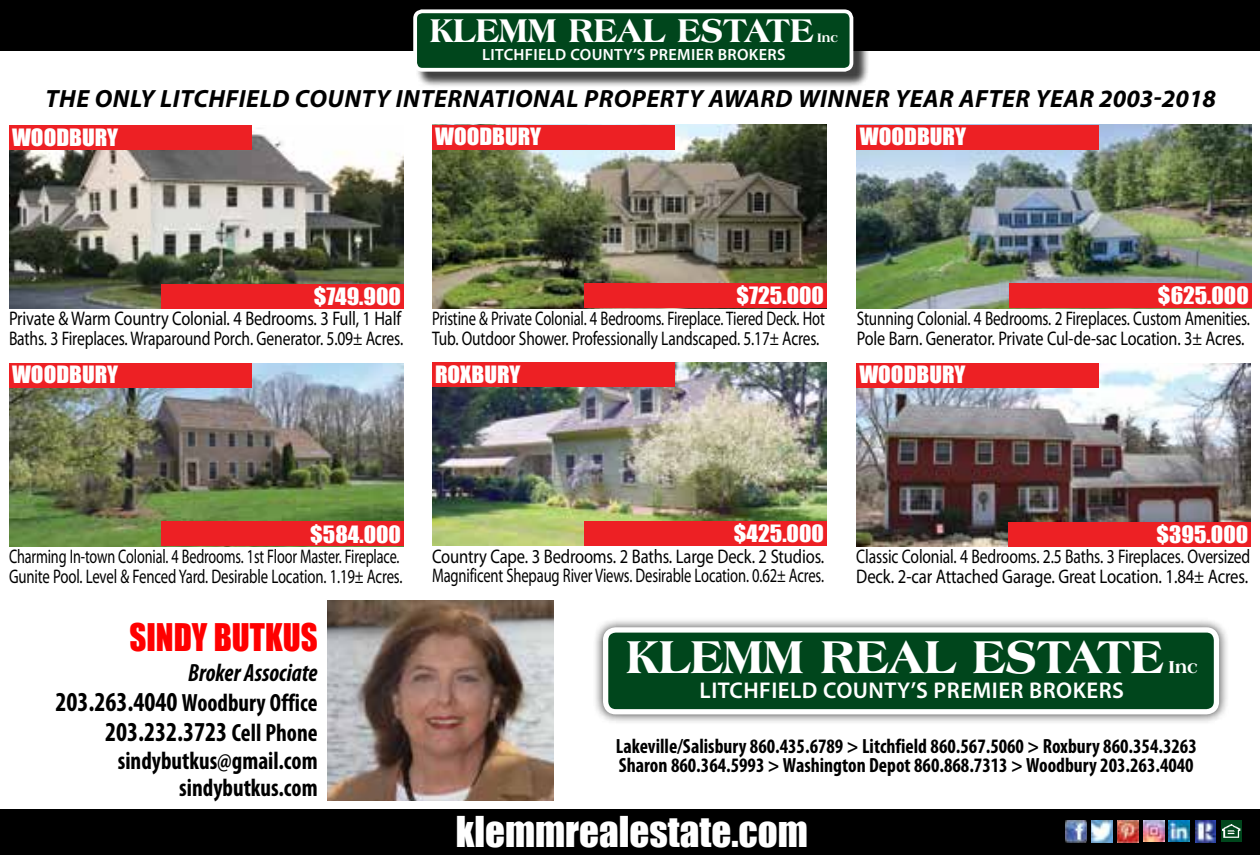
<style>
.page{position:relative;width:1260px;height:855px;background:#fff}
.page>*{position:absolute;margin:0;border:0;box-sizing:border-box;transform-origin:0 0}
.t1{font:800 48.75px "Americana BT";color:#fff;scale:.95 1}
.t2{font:39px "Impact";color:#fff}
.t3{font:800 35px "Americana BT";color:#fff;scale:.95 1}
.t4{font:35px "Impact";color:#f00;scale:.94 1}
.t5{font:700 condensed 27.5px "Myriad Pro";color:#000;scale:.94 1}
.t6{font:italic 700 25px "Myriad Pro";letter-spacing:.02em;color:#000}
.t7{font:italic 700 condensed 25px/30px "Myriad Pro";color:#000;text-align:right;scale:.94 1}
.t8{font:700 condensed 25px/27.5px "Myriad Pro";color:#000;text-align:right;scale:.94 1}
.t9{font:600 22.75px "Myriad Pro";letter-spacing:.02em;color:#fff}
.t10{font:22px "Impact";color:#fff;scale:1.06 1}
.t11{font:700 condensed 20.5px/18.5px "Myriad Pro";color:#000;scale:.96 1}
.t12{font:19.75px/19.8px "Myriad Pro";letter-spacing:-.01em;color:#000;scale:.72 1}
.t13{font:19.75px/19.8px "Myriad Pro";letter-spacing:-.01em;color:#000;scale:.74 1}
.t14{font:19.75px/19.8px "Myriad Pro";letter-spacing:-.01em;color:#000;scale:.77 1}
.t15{font:19.75px/19.8px "Myriad Pro";letter-spacing:-.01em;color:#000;scale:.84 1}
.t16{font:19.75px/19.8px "Myriad Pro";letter-spacing:-.01em;color:#000;scale:.79 1}
.t17{font:19.75px/19.8px "Myriad Pro";letter-spacing:-.01em;color:#000;scale:.83 1}
.t18{font:800 18.25px "Americana BT";color:#fff}
.t19{font:600 16.25px "Myriad Pro";letter-spacing:.02em;color:#fff}
.t20{font:800 13px "Americana BT";color:#fff}
.s1{font-style:normal;font-size:27.5px}
.s2{font-style:normal}
.s3{font-size:25px}
</style>
<div class="page">
<div style="left:0;top:0;width:1260px;height:51px;background:#000"></div>
<div style="left:416px;top:12px;width:453px;height:76px;background:#000;opacity:.75"></div>
<div style="left:415px;top:11px;width:436px;height:59px;background:#00461c;border-radius:7px"></div>
<div style="left:413px;top:9px;width:440px;height:63px;border:4px solid #fff;border-radius:7px"></div>
<div style="left:0;top:810px;width:1260px;height:45px;background:#000"></div>
<img style="left:1065px;top:821px;width:22px;height:21px">
<img style="left:1091px;top:821px;width:21px;height:21px">
<img style="left:1169px;top:821px;width:21px;height:21px">
<img style="left:1117px;top:821px;width:21px;height:21px">
<img style="left:1195px;top:821px;width:21px;height:21px">
<img style="left:1143px;top:821px;width:22px;height:21px">
<div style="left:1221px;top:821px;width:21px;height:21px;background:#00461c"></div>
<img style="left:1223px;top:824px;width:17px;height:14px">
<img style="left:9px;top:125px;width:394px;height:184px">
<img style="left:432px;top:125px;width:394px;height:183px">
<img style="left:857px;top:125px;width:394px;height:183px">
<img style="left:9px;top:363px;width:394px;height:183px">
<img style="left:432px;top:363px;width:394px;height:183px">
<img style="left:857px;top:363px;width:394px;height:183px">
<div style="left:9px;top:125px;width:242px;height:25px;background:#ed2024"></div>
<div style="left:432px;top:125px;width:242px;height:25px;background:#ed2024"></div>
<div style="left:857px;top:125px;width:242px;height:25px;background:#ed2024"></div>
<div style="left:9px;top:363px;width:242px;height:25px;background:#ed2024"></div>
<div style="left:432px;top:362px;width:242px;height:25px;background:#ed2024"></div>
<div style="left:856px;top:363px;width:242px;height:25px;background:#ed2024"></div>
<div style="left:161px;top:284px;width:242px;height:25px;background:#ed2024"></div>
<div style="left:584px;top:283px;width:242px;height:25px;background:#ed2024"></div>
<div style="left:1009px;top:283px;width:242px;height:25px;background:#ed2024"></div>
<div style="left:161px;top:521px;width:242px;height:25px;background:#ed2024"></div>
<div style="left:584px;top:521px;width:242px;height:25px;background:#ed2024"></div>
<div style="left:1009px;top:522px;width:242px;height:24px;background:#ed2024"></div>
<img style="left:327px;top:600px;width:227px;height:200px">
<div style="left:593px;top:618px;width:636px;height:107px;background:#000;opacity:.75"></div>
<div style="left:606px;top:630px;width:610px;height:82px;background:#00461c;border-radius:10px"></div>
<div style="left:603px;top:627px;width:616px;height:87px;border:5px solid #fff;border-radius:10px"></div>
<h3 class="t3" style="left:430px;top:9px;width:405px">KLEMM REAL ESTATE</h3>
<p class="t20" style="left:817px;top:30px;width:22px">Inc</p>
<p class="t19" style="left:482px;top:44px;width:305px">LITCHFIELD COUNTY’S PREMIER BROKERS</p>
<p class="t6" style="left:46px;top:83px;width:1172px">THE ONLY LITCHFIELD COUNTY INTERNATIONAL PROPERTY AWARD WINNER YEAR AFTER YEAR 2003-2018</p>
<p class="t10" style="left:12px;top:120px;width:102px">WOODBURY</p>
<p class="t10" style="left:435px;top:120px;width:102px">WOODBURY</p>
<p class="t10" style="left:860px;top:120px;width:102px">WOODBURY</p>
<p class="t10" style="left:314px;top:279px;width:84px">$749.900</p>
<p class="t10" style="left:736px;top:279px;width:84px">$725.000</p>
<p class="t10" style="left:1158px;top:279px;width:87px">$625.000</p>
<p class="t17" style="left:9px;top:309px;width:477px">Private &amp; Warm Country Colonial. 4 Bedrooms. 3 Full, 1 Half<br>Baths. 3 Fireplaces. Wraparound Porch. Generator. 5.09± Acres.</p>
<p class="t13" style="left:432px;top:308px;width:532px">Pristine &amp; Private Colonial. 4 Bedrooms. Fireplace. Tiered Deck. Hot<br>Tub. Outdoor Shower. Professionally Landscaped. 5.17± Acres.</p>
<p class="t14" style="left:857px;top:308px;width:512px">Stunning Colonial. 4 Bedrooms. 2 Fireplaces. Custom Amenities.<br>Pole Barn. Generator. Private Cul-de-sac Location. 3± Acres.</p>
<p class="t10" style="left:12px;top:358px;width:102px">WOODBURY</p>
<p class="t10" style="left:435px;top:357px;width:82px">ROXBURY</p>
<p class="t10" style="left:859px;top:358px;width:102px">WOODBURY</p>
<p class="t10" style="left:310px;top:517px;width:87px">$584.000</p>
<p class="t10" style="left:734px;top:517px;width:87px">$425.000</p>
<p class="t10" style="left:1157px;top:517px;width:88px">$395.000</p>
<p class="t12" style="left:9px;top:546px;width:548px">Charming In-town Colonial. 4 Bedrooms. 1st Floor Master. Fireplace.<br>Gunite Pool. Level &amp; Fenced Yard. Desirable Location. 1.19± Acres.</p>
<p class="t15" style="left:432px;top:546px;width:469px">Country Cape. 3 Bedrooms. 2 Baths. Large Deck. 2 Studios.<br>Magnificent Shepaug River Views. Desirable Location. 0.62± Acres.</p>
<p class="t16" style="left:856px;top:546px;width:500px">Classic Colonial. 4 Bedrooms. 2.5 Baths. 3 Fireplaces. Oversized<br>Deck. 2-car Attached Garage. Great Location. 1.84± Acres.</p>
<h3 class="t4" style="left:129px;top:610px;width:202px">SINDY BUTKUS</h3>
<p class="t7" style="left:55px;top:658px;width:281px">Broker Associate<br><span class="s1">203.263.4040</span> <span class="s2">Woodbury Office</span></p>
<h3 class="t5" style="left:105px;top:715px;width:227px">203.232.3723 <span class="s3">Cell Phone</span></h3>
<p class="t8" style="left:118px;top:746px;width:214px">sindybutkus@gmail.com sindybutkus.com</p>
<h1 class="t1" style="left:626px;top:627px;width:567px">KLEMM REAL ESTATE</h1>
<p class="t18" style="left:1169px;top:656px;width:31px">Inc</p>
<p class="t9" style="left:700px;top:676px;width:426px">LITCHFIELD COUNTY’S PREMIER BROKERS</p>
<p class="t11" style="left:616px;top:737px;width:607px">Lakeville/Salisbury 860.435.6789 &gt; Litchfield 860.567.5060 &gt; Roxbury 860.354.3263<br>Sharon 860.364.5993 &gt; Washington Depot 860.868.7313 &gt; Woodbury 203.263.4040</p>
<h2 class="t2" style="left:456px;top:802px;width:354px">klemmrealestate.com</h2>
</div>
